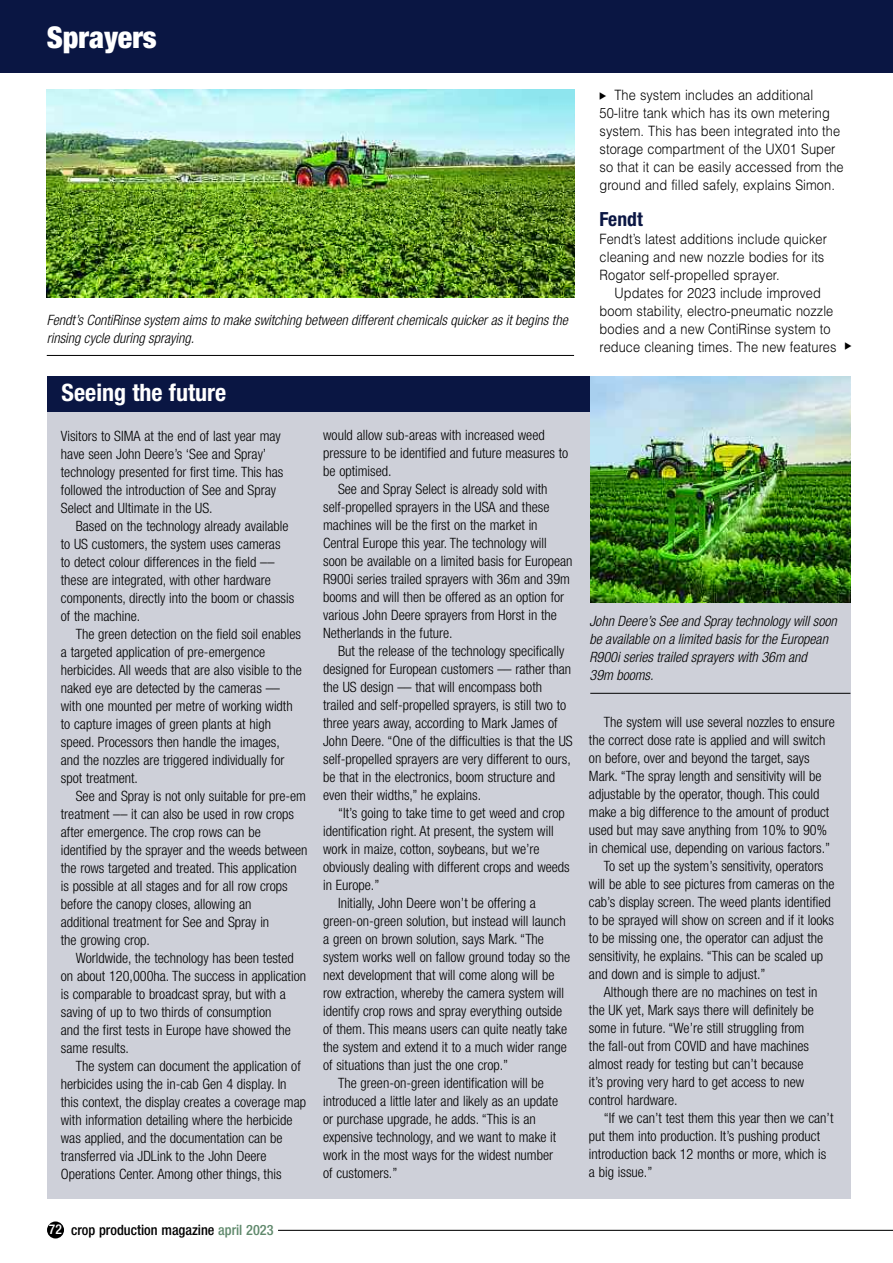
<style>
.page{position:relative;width:893px;height:1263px;background:#fff}
.page>*{position:absolute;margin:0;border:0;box-sizing:border-box;transform-origin:0 0}
.t1{font:900 condensed 30px "Helvetica Neue";color:#fff}
.t2{font:700 condensed 24px "Helvetica Neue";color:#fff}
.t3{font:700 condensed 19.5px "Helvetica Neue";letter-spacing:.005em;color:#0a1643}
.t4{font:300 condensed 14.25px/18px "Helvetica Neue";color:#000}
.t5{font:300 14.25px/18px "Helvetica";letter-spacing:.005em;color:#000;scale:.9 1}
.t6{font:italic 300 condensed 14.25px/18px "Helvetica Neue";color:#000}
.t7{font:500 condensed 14.25px "Helvetica Neue";color:#000}
.s1{font-size:13.5px;color:#fff}
.s2{color:#60896c}
</style>
<div class="page">
<hr style="left:47px;top:355px;width:527px;height:1px;background:#000">
<img style="left:47px;top:89px;width:527px;height:208px">
<div style="left:47px;top:412px;width:803px;height:786px;background:#ced0d9"></div>
<div style="left:47px;top:376px;width:803px;height:36px;background:#0a1643"></div>
<img style="left:590px;top:376px;width:260px;height:226px">
<hr style="left:590px;top:693px;width:260px;height:1px;background:#000">
<div style="left:47px;top:1221px;width:17px;height:17px;background:#000;border-radius:50%"></div>
<hr style="left:278px;top:1230px;width:615px;height:1px;background:#000">
<div style="left:0;top:0;width:893px;height:72px;background:#0a1643"></div>
<h1 class="t1" style="left:47px;top:27px;width:112px">Sprayers</h1>
<p class="t6" style="left:47px;top:312px;width:522px">Fendt’s ContiRinse system aims to make switching between different chemicals quicker as it begins the rinsing cycle during spraying.</p>
<h2 class="t2" style="left:62px;top:384px;width:166px">Seeing the future</h2>
<p class="t4" style="left:61px;top:428px;width:224px">Visitors to SIMA at the end of last year may have seen John Deere’s ‘See and Spray’ technology presented for first time. This has followed the introduction of See and Spray Select and Ultimate in the US.</p>
<p class="t4" style="left:61px;top:518px;width:235px;text-indent:15px">Based on the technology already available to US customers, the system uses cameras<br>to detect colour differences in the field –– these are integrated, with other hardware components, directly into the boom or chassis of the machine.</p>
<p class="t4" style="left:61px;top:626px;width:243px;text-indent:15px">The green detection on the field soil enables a targeted application of pre-emergence herbicides. All weeds that are also visible to the naked eye are detected by the cameras –– with one mounted per metre of working width to capture images of green plants at high speed. Processors then handle the images, and the nozzles are triggered individually for spot treatment.</p>
<p class="t4" style="left:61px;top:788px;width:248px;text-indent:15px">See and Spray is not only suitable for pre-em treatment –– it can also be used in row crops after emergence. The crop rows can be identified by the sprayer and the weeds between the rows targeted and treated. This application is possible at all stages and for all row crops before the canopy closes, allowing an<br>additional treatment for See and Spray in<br>the growing crop.</p>
<p class="t4" style="left:61px;top:950px;width:247px;text-indent:15px">Worldwide, the technology has been tested on about 120,000ha. The success in application is comparable to broadcast spray, but with a saving of up to two thirds of consumption<br>and the first tests in Europe have showed the same results.</p>
<p class="t4" style="left:61px;top:1058px;width:247px;text-indent:15px">The system can document the application of herbicides using the in-cab Gen 4 display. In this context, the display creates a coverage map with information detailing where the herbicide was applied, and the documentation can be transferred via JDLink to the John Deere Operations Center. Among other things, this</p>
<p class="t4" style="left:323px;top:427px;width:247px">would allow sub-areas with increased weed pressure to be identified and future measures to be optimised.</p>
<p class="t4" style="left:323px;top:481px;width:251px;text-indent:15px">See and Spray Select is already sold with self-propelled sprayers in the USA and these machines will be the first on the market in Central Europe this year. The technology will soon be available on a limited basis for European R900i series trailed sprayers with 36m and 39m booms and will then be offered as an option for various John Deere sprayers from Horst in the Netherlands in the future.</p>
<p class="t4" style="left:323px;top:643px;width:251px;text-indent:15px">But the release of the technology specifically designed for European customers –– rather than the US design –– that will encompass both trailed and self-propelled sprayers, is still two to three years away, according to Mark James of John Deere. “One of the difficulties is that the US self-propelled sprayers are very different to ours, be that in the electronics, boom structure and even their widths,” he explains.</p>
<p class="t4" style="left:338px;top:805px;width:228px">“It’s going to take time to get weed and crop</p>
<p class="t4" style="left:323px;top:823px;width:232px">identification right. At present, the system will</p>
<p class="t4" style="left:323px;top:841px;width:218px">work in maize, cotton, soybeans, but we’re</p>
<p class="t4" style="left:323px;top:859px;width:248px">obviously dealing with different crops and weeds</p>
<p class="t4" style="left:323px;top:877px;width:58px">in Europe.”</p>
<p class="t4" style="left:338px;top:895px;width:199px">Initially, John Deere won’t be offering a</p>
<p class="t4" style="left:323px;top:913px;width:244px">green-on-green solution, but instead will launch</p>
<p class="t4" style="left:323px;top:931px;width:222px">a green on brown solution, says Mark. “The</p>
<p class="t4" style="left:323px;top:949px;width:249px">system works well on fallow ground today so the</p>
<p class="t4" style="left:323px;top:967px;width:233px">next development that will come along will be</p>
<p class="t4" style="left:323px;top:985px;width:243px">row extraction, whereby the camera system will</p>
<p class="t4" style="left:323px;top:1003px;width:241px">identify crop rows and spray everything outside</p>
<p class="t4" style="left:323px;top:1021px;width:245px">of them. This means users can quite neatly take</p>
<p class="t4" style="left:323px;top:1039px;width:245px">the system and extend it to a much wider range</p>
<p class="t4" style="left:323px;top:1057px;width:187px">of situations than just the one crop.”</p>
<p class="t4" style="left:338px;top:1075px;width:207px">The green-on-green identification will be</p>
<p class="t4" style="left:323px;top:1093px;width:236px">introduced a little later and likely as an update</p>
<p class="t4" style="left:323px;top:1111px;width:214px">or purchase upgrade, he adds. “This is an</p>
<p class="t4" style="left:323px;top:1129px;width:235px">expensive technology, and we want to make it</p>
<p class="t4" style="left:323px;top:1147px;width:231px">work in the most ways for the widest number</p>
<p class="t4" style="left:323px;top:1165px;width:76px">of customers.”</p>
<p class="t5" style="left:600px;top:86px;width:273px;text-indent:15px">The system includes an additional 50-litre tank which has its own metering system. This has been integrated into the storage compartment of the UX01 Super so that it can be easily accessed from the ground and filled safely, explains Simon.</p>
<h3 class="t3" style="left:600px;top:212px;width:45px">Fendt</h3>
<p class="t5" style="left:600px;top:230px;width:254px">Fendt’s latest additions include quicker cleaning and new nozzle bodies for its<br>Rogator self-propelled sprayer.</p>
<p class="t5" style="left:600px;top:284px;width:265px;text-align:center">Updates for 2023 include improved boom stability, electro-pneumatic nozzle bodies and a new ContiRinse system to reduce cleaning times. The new features</p>
<p class="t6" style="left:589px;top:613px;width:249px">John Deere’s See and Spray technology will soon be available on a limited basis for the European R900i series trailed sprayers with 36m and<br>39m booms.</p>
<p class="t4" style="left:604px;top:714px;width:233px">The system will use several nozzles to ensure</p>
<p class="t4" style="left:589px;top:732px;width:238px">the correct dose rate is applied and will switch</p>
<p class="t4" style="left:589px;top:750px;width:222px">on before, over and beyond the target, says</p>
<p class="t4" style="left:589px;top:768px;width:234px">Mark. “The spray length and sensitivity will be</p>
<p class="t4" style="left:589px;top:786px;width:232px">adjustable by the operator, though. This could</p>
<p class="t4" style="left:589px;top:804px;width:242px">make a big difference to the amount of product</p>
<p class="t4" style="left:589px;top:822px;width:240px">used but may save anything from 10% to 90%</p>
<p class="t4" style="left:589px;top:840px;width:243px">in chemical use, depending on various factors.”</p>
<p class="t4" style="left:604px;top:858px;width:221px">To set up the system’s sensitivity, operators</p>
<p class="t4" style="left:589px;top:876px;width:247px">will be able to see pictures from cameras on the</p>
<p class="t4" style="left:589px;top:894px;width:243px">cab’s display screen. The weed plants identified</p>
<p class="t4" style="left:589px;top:912px;width:246px">to be sprayed will show on screen and if it looks</p>
<p class="t4" style="left:589px;top:930px;width:236px">to be missing one, the operator can adjust the</p>
<p class="t4" style="left:589px;top:948px;width:236px">sensitivity, he explains. “This can be scaled up</p>
<p class="t4" style="left:589px;top:966px;width:178px">and down and is simple to adjust.”</p>
<p class="t4" style="left:604px;top:984px;width:215px">Although there are no machines on test in</p>
<p class="t4" style="left:589px;top:1002px;width:227px">the UK yet, Mark says there will definitely be</p>
<p class="t4" style="left:589px;top:1020px;width:217px">some in future. “We’re still struggling from</p>
<p class="t4" style="left:589px;top:1038px;width:222px">the fall-out from COVID and have machines</p>
<p class="t4" style="left:589px;top:1056px;width:216px">almost ready for testing but can’t because</p>
<p class="t4" style="left:589px;top:1074px;width:217px">it’s proving very hard to get access to new</p>
<p class="t4" style="left:589px;top:1092px;width:90px">control hardware.</p>
<p class="t4" style="left:604px;top:1110px;width:231px">“If we can’t test them this year then we can’t</p>
<p class="t4" style="left:589px;top:1128px;width:233px">put them into production. It’s pushing product</p>
<p class="t4" style="left:589px;top:1146px;width:239px">introduction back 12 months or more, which is</p>
<p class="t4" style="left:589px;top:1164px;width:65px">a big issue.”</p>
<p class="t7" style="left:49px;top:1225px;width:226px"><span class="s1">72</span> crop production magazine <span class="s2">april 2023</span></p>
</div>
